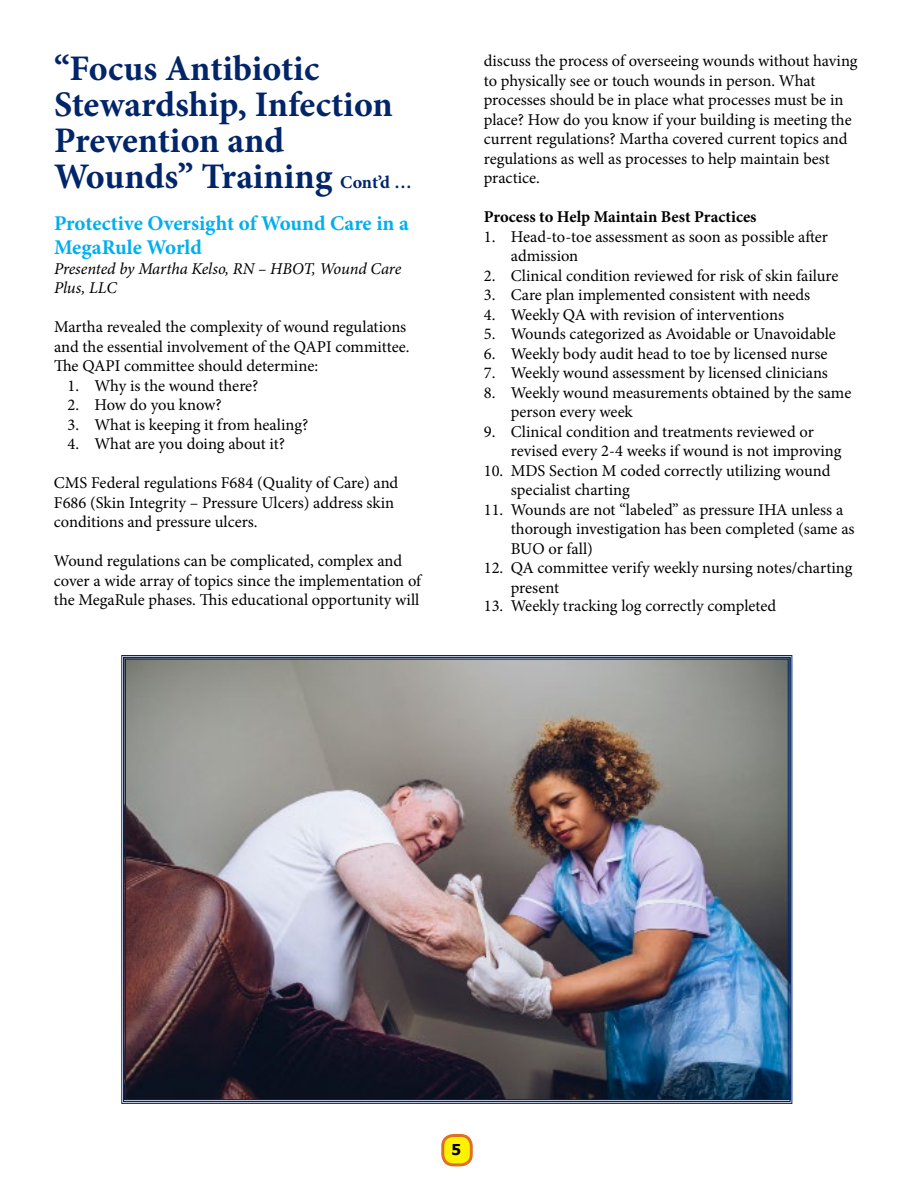
<style>
.page{position:relative;width:918px;height:1188px;background:#fff}
.page>*{position:absolute;margin:0;border:0;box-sizing:border-box;transform-origin:0 0}
.t1{font:700 36px/36px "Minion Pro";letter-spacing:-.005em;color:#002569}
.t2{font:700 21px/24px "Minion Pro";color:#00aeef}
.t3{font:16.5px/19.5px "Minion Pro";color:#000}
.t4{font:italic 16.5px/19.5px "Minion Pro";letter-spacing:-.01em;color:#000}
.t5{font:700 16.5px "Minion Pro";color:#000}
.t6{font:700 15px "Tahoma";color:#000}
.s1{font-size:18px}
</style>
<div class="page">
<div style="left:443px;top:1136px;width:28px;height:29px;background:#fff200;border-radius:10px"></div>
<div style="left:441px;top:1134px;width:32px;height:32px;border:3px solid #df6f25;border-radius:10px"></div>
<img style="left:121px;top:655px;width:672px;height:449px">
<h1 class="t1" style="left:54px;top:50px;width:359px">“Focus Antibiotic<br>Stewardship, Infection<br>Prevention and<br>Wounds” Training <span class="s1">Cont’d …</span></h1>
<p class="t2" style="left:54px;top:211px;width:356px">Protective Oversight of Wound Care in a<br>MegaRule World</p>
<p class="t4" style="left:54px;top:259px;width:349px">Presented by Martha Kelso, RN – HBOT, Wound Care<br>Plus, LLC</p>
<p class="t3" style="left:54px;top:317px;width:357px">Martha revealed the complexity of wound regulations and the essential involvement of the QAPI committee.<br>The QAPI committee should determine:</p>
<p class="t3" style="left:67px;top:376px;width:193px">1. Why is the wound there?</p>
<p class="t3" style="left:67px;top:395px;width:156px">2. How do you know?</p>
<p class="t3" style="left:67px;top:415px;width:242px">3. What is keeping it from healing?</p>
<p class="t3" style="left:67px;top:434px;width:219px">4. What are you doing about it?</p>
<p class="t3" style="left:54px;top:473px;width:346px">CMS Federal regulations F684 (Quality of Care) and<br>F686 (Skin Integrity – Pressure Ulcers) address skin conditions and pressure ulcers.</p>
<p class="t3" style="left:54px;top:551px;width:369px">Wound regulations can be complicated, complex and cover a wide array of topics since the implementation of the MegaRule phases. This educational opportunity will</p>
<p class="t3" style="left:484px;top:51px;width:375px">discuss the process of overseeing wounds without having to physically see or touch wounds in person. What processes should be in place what processes must be in place? How do you know if your building is meeting the current regulations? Martha covered current topics and regulations as well as processes to help maintain best practice.</p>
<p class="t5" style="left:484px;top:205px;width:274px">Process to Help Maintain Best Practices</p>
<p class="t3" style="left:511px;top:227px;width:319px;text-indent:-27px">1. Head-to-toe assessment as soon as possible after admission</p>
<p class="t3" style="left:484px;top:266px;width:356px">2. Clinical condition reviewed for risk of skin failure</p>
<p class="t3" style="left:484px;top:285px;width:328px">3. Care plan implemented consistent with needs</p>
<p class="t3" style="left:484px;top:305px;width:302px">4. Weekly QA with revision of interventions</p>
<p class="t3" style="left:484px;top:324px;width:354px">5. Wounds categorized as Avoidable or Unavoidable</p>
<p class="t3" style="left:484px;top:344px;width:345px">6. Weekly body audit head to toe by licensed nurse</p>
<p class="t3" style="left:484px;top:363px;width:346px">7. Weekly wound assessment by licensed clinicians</p>
<p class="t3" style="left:511px;top:383px;width:342px;text-indent:-27px">8. Weekly wound measurements obtained by the same person every week</p>
<p class="t3" style="left:511px;top:422px;width:332px;text-indent:-27px">9. Clinical condition and treatments reviewed or revised every 2-4 weeks if wound is not improving</p>
<p class="t3" style="left:511px;top:461px;width:321px;text-indent:-27px">10. MDS Section M coded correctly utilizing wound specialist charting</p>
<p class="t3" style="left:511px;top:500px;width:345px;text-indent:-27px">11. Wounds are not “labeled” as pressure IHA unless a thorough investigation has been completed (same as<br>BUO or fall)</p>
<p class="t3" style="left:511px;top:558px;width:343px;text-indent:-27px">12. QA committee verify weekly nursing notes/charting present</p>
<p class="t3" style="left:484px;top:596px;width:294px">13. Weekly tracking log correctly completed</p>
<p class="t6" style="left:452px;top:1139px;width:11px">5</p>
</div>
